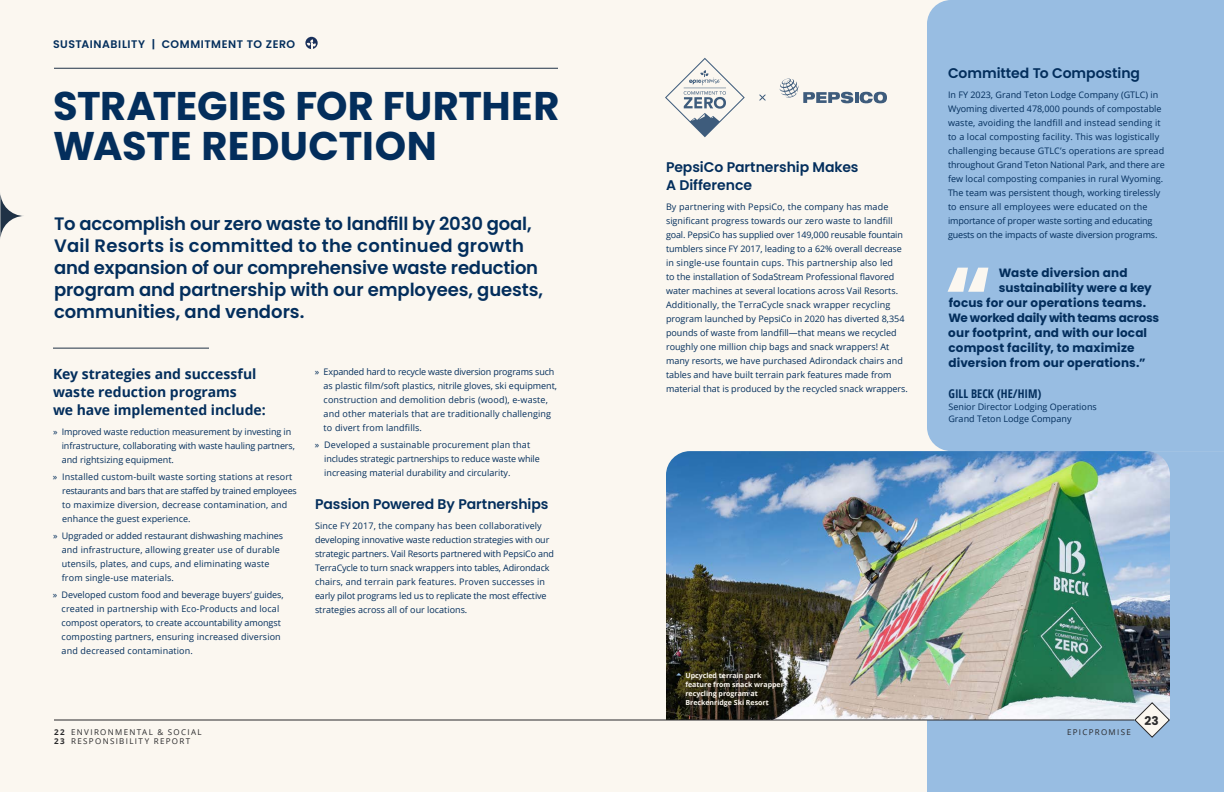
<style>
.page{position:relative;width:1224px;height:792px;background:#fff}
.page>*{position:absolute;margin:0;border:0;box-sizing:border-box;transform-origin:0 0}
.t1{font:700 40px/40px "Poppins";color:#032e5c}
.t2{font:600 18px/22px "Poppins";letter-spacing:-.005em;color:#032e5c}
.t3{font:600 14px/18px "Poppins";letter-spacing:-.005em;color:#032e5c}
.t4{font:700 14px/18px "Open Sans";letter-spacing:-.005em;color:#032e5c}
.t5{font:700 12px "Poppins";letter-spacing:.01em;color:#032e5c}
.t6{font:700 12px "Poppins";letter-spacing:-.02em;color:#032e5c}
.t7{font:700 condensed 12px "Open Sans";color:#032e5c}
.t8{font:700 12px "Poppins";color:#29292b}
.t9{font:600 11px "Poppins";letter-spacing:.045em;color:#032e5c}
.t10{font:9px/14px "Open Sans";color:#032e5c}
.t11{font:8px/9px "Open Sans";letter-spacing:.17em;color:#29292b}
.t12{font:700 7px/9px "Open Sans";color:#fbf7f0}
.s1{font-weight:700}
</style>
<div class="page">
<div style="left:0;top:0;width:612px;height:792px;background:#fbf7f0"></div>
<div style="left:612px;top:0;width:612px;height:792px;background:#fbf7f0"></div>
<hr style="left:54px;top:68px;width:504px;height:1px;background:#1f3246">
<hr style="left:53px;top:348px;width:156px;height:1px;background:#1f3246">
<svg style="left:0;top:193px;width:24px;height:46px"></svg>
<svg style="left:305px;top:37px;width:13px;height:12px"></svg>
<svg style="left:307px;top:39px;width:9px;height:10px"></svg>
<div style="left:927px;top:0;width:297px;height:451px;background:#98bde2"></div>
<div style="left:927px;top:451px;width:297px;height:341px;background:#98bde2"></div>
<img style="left:666px;top:451px;width:504px;height:269px">
<svg style="left:665px;top:58px;width:80px;height:79px"></svg>
<svg style="left:780px;top:79px;width:107px;height:24px"></svg>
<svg style="left:759px;top:95px;width:7px;height:5px"></svg>
<svg style="left:948px;top:268px;width:40px;height:24px"></svg>
<svg style="left:1134px;top:702px;width:36px;height:37px"></svg>
<hr style="left:54px;top:720px;width:558px;height:1px;background:#29292b">
<hr style="left:612px;top:720px;width:522px;height:1px;background:#29292b">
<svg style="left:676px;top:673px;width:5px;height:3px"></svg>
<p class="t9" style="left:53px;top:37px;width:244px">SUSTAINABILITY | COMMITMENT TO ZERO</p>
<h1 class="t1" style="left:53px;top:86px;width:508px">STRATEGIES FOR FURTHER<br>WASTE REDUCTION</h1>
<h2 class="t2" style="left:54px;top:213px;width:491px">To accomplish our zero waste to landfill by 2030 goal, Vail Resorts is committed to the continued growth and expansion of our comprehensive waste reduction program and partnership with our employees, guests, communities, and vendors.</h2>
<h3 class="t4" style="left:53px;top:364px;width:214px">Key strategies and successful waste reduction programs<br>we have implemented include:</h3>
<p class="t10" style="left:62px;top:424px;width:235px;text-indent:-9px">» Improved waste reduction measurement by investing in infrastructure, collaborating with waste hauling partners, and rightsizing equipment.</p>
<p class="t10" style="left:62px;top:469px;width:236px;text-indent:-9px">» Installed custom-built waste sorting stations at resort restaurants and bars that are staffed by trained employees to maximize diversion, decrease contamination, and enhance the guest experience.</p>
<p class="t10" style="left:62px;top:528px;width:223px;text-indent:-9px">» Upgraded or added restaurant dishwashing machines and infrastructure, allowing greater use of durable utensils, plates, and cups, and eliminating waste from single-use materials.</p>
<p class="t10" style="left:62px;top:587px;width:224px;text-indent:-9px">» Developed custom food and beverage buyers’ guides, created in partnership with Eco-Products and local compost operators, to create accountability amongst composting partners, ensuring increased diversion and decreased contamination.</p>
<p class="t10" style="left:324px;top:364px;width:235px;text-indent:-9px">» Expanded hard to recycle waste diversion programs such as plastic film/soft plastics, nitrile gloves, ski equipment, construction and demolition debris (wood), e-waste, and other materials that are traditionally challenging to divert from landfills.</p>
<p class="t10" style="left:324px;top:437px;width:217px;text-indent:-9px">» Developed a sustainable procurement plan that includes strategic partnerships to reduce waste while increasing material durability and circularity.</p>
<h3 class="t3" style="left:315px;top:495px;width:235px">Passion Powered By Partnerships</h3>
<p class="t10" style="left:315px;top:518px;width:240px">Since FY 2017, the company has been collaboratively developing innovative waste reduction strategies with our strategic partners. Vail Resorts partnered with PepsiCo and TerraCycle to turn snack wrappers into tables, Adirondack chairs, and terrain park features. Proven successes in early pilot programs led us to replicate the most effective strategies across all of our locations.</p>
<h3 class="t3" style="left:666px;top:159px;width:194px">PepsiCo Partnership Makes<br>A Difference</h3>
<p class="t10" style="left:666px;top:200px;width:243px">By partnering with PepsiCo, the company has made significant progress towards our zero waste to landfill goal. PepsiCo has supplied over 149,000 reusable fountain tumblers since FY 2017, leading to a 62% overall decrease in single-use fountain cups. This partnership also led<br>to the installation of SodaStream Professional flavored water machines at several locations across Vail Resorts.<br>Additionally, the TerraCycle snack wrapper recycling program launched by PepsiCo in 2020 has diverted 8,354 pounds of waste from landfill—that means we recycled roughly one million chip bags and snack wrappers! At many resorts, we have purchased Adirondack chairs and tables and have built terrain park features made from material that is produced by the recycled snack wrappers.</p>
<h3 class="t3" style="left:948px;top:64px;width:194px">Committed To Composting</h3>
<p class="t10" style="left:948px;top:88px;width:218px">In FY 2023, Grand Teton Lodge Company (GTLC) in Wyoming diverted 478,000 pounds of compostable waste, avoiding the landfill and instead sending it to a local composting facility. This was logistically challenging because GTLC’s operations are spread throughout Grand Teton National Park, and there are few local composting companies in rural Wyoming.<br>The team was persistent though, working tirelessly to ensure all employees were educated on the importance of proper waste sorting and educating guests on the impacts of waste diversion programs.</p>
<h3 class="t5" style="left:999px;top:266px;width:130px">Waste diversion and</h3>
<h3 class="t5" style="left:999px;top:281px;width:154px">sustainability were a key</h3>
<h3 class="t5" style="left:949px;top:296px;width:199px">focus for our operations teams.</h3>
<h3 class="t6" style="left:948px;top:311px;width:212px">We worked daily with teams across</h3>
<h3 class="t5" style="left:948px;top:326px;width:200px">our footprint, and with our local</h3>
<h3 class="t5" style="left:948px;top:341px;width:188px">compost facility, to maximize</h3>
<h3 class="t5" style="left:948px;top:356px;width:199px">diversion from our operations.”</h3>
<h3 class="t7" style="left:949px;top:385px;width:94px">GILL BECK (HE/HIM)</h3>
<p class="t10" style="left:948px;top:401px;width:150px;line-height:12px">Senior Director Lodging Operations<br>Grand Teton Lodge Company</p>
<p class="t12" style="left:685px;top:671px;width:100px">Upcycled terrain park feature from snack wrapper recycling program at<br>Breckenridge Ski Resort</p>
<h3 class="t8" style="left:1145px;top:714px;width:16px">23</h3>
<p class="t11" style="left:54px;top:727px;width:149px"><span class="s1">22</span> ENVIRONMENTAL &amp; SOCIAL<br><span class="s1">23</span> RESPONSIBILITY REPORT</p>
<p class="t11" style="left:1067px;top:727px;width:65px">EPICPROMISE</p>
</div>
